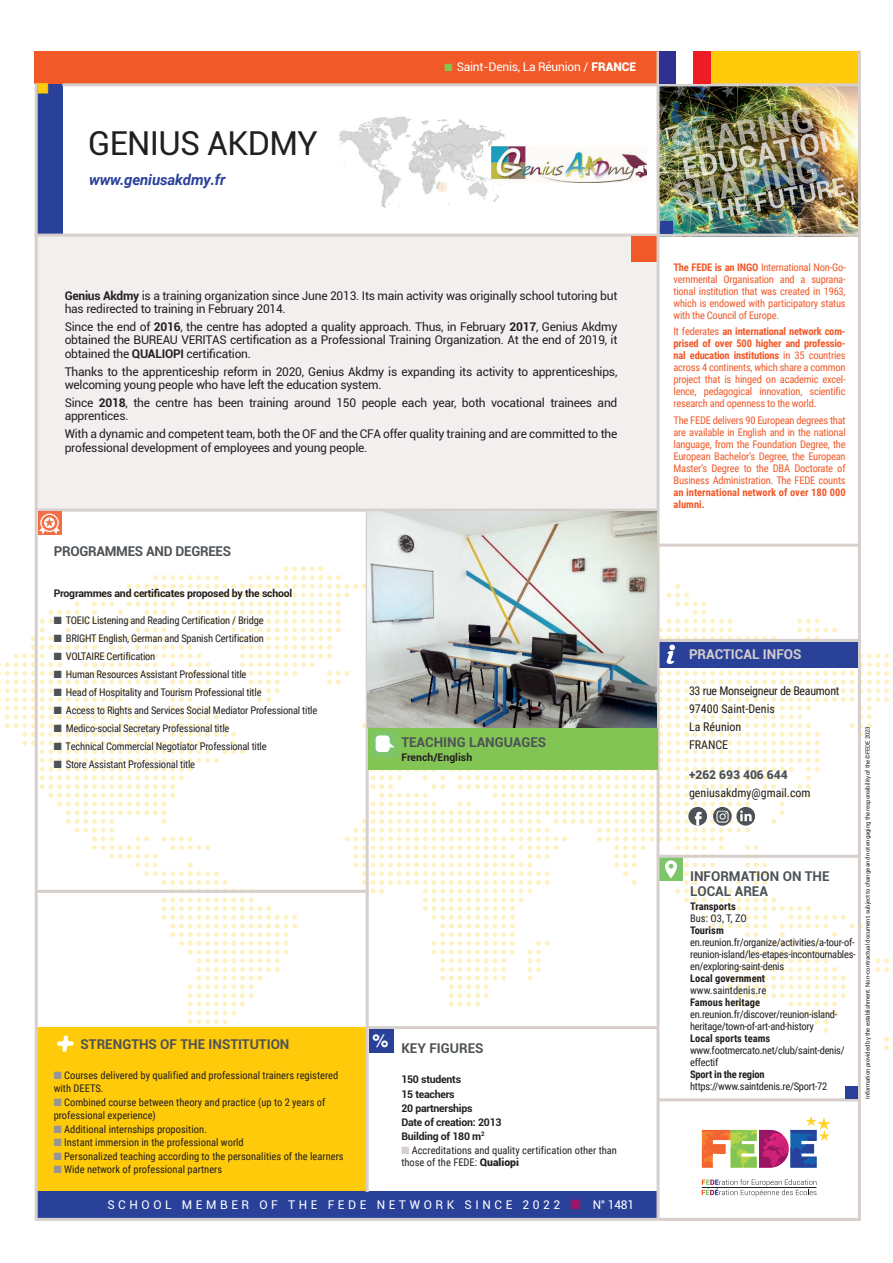
<style>
.page{position:relative;width:893px;height:1263px;background:#fff}
.page>*{position:absolute;margin:0;border:0;box-sizing:border-box;transform-origin:0 0}
.t1{font:33px "Roboto";letter-spacing:-.02em;color:#231f20}
.t2{font:700 18px "Helvetica";color:#fff}
.t3{font:italic 700 15px "Roboto";letter-spacing:-.01em;color:#2a419a}
.t4{font:15px "Zapf Dingbats ITC";color:#feca0a}
.t5{font:700 13.5px/15px "Roboto";color:#4d5256}
.t6{font:700 13.5px "Roboto";letter-spacing:-.02em;color:#4d5256}
.t7{font:700 13.5px "Roboto";color:#d6cfcc}
.t8{font:12px/13.5px "Roboto";letter-spacing:-.02em;color:#231f20}
.t9{font:12px/18px "Roboto Condensed";color:#231f20}
.t10{font:12px "Roboto";letter-spacing:.3em;color:#fff}
.t11{font:12px "Roboto";letter-spacing:-.02em;color:#fff}
.t12{font:900 12px "Roboto";color:#4d5256}
.t13{font:10.5px/12px "Roboto Condensed";letter-spacing:-.02em;color:#231f20}
.t14{font:10.5px/12px "Roboto Condensed";letter-spacing:-.02em;color:#f15929;text-align:justify}
.t15{font:10.5px/13.5px "Roboto Condensed";color:#231f20}
.t16{font:700 10.5px/14.1px "Roboto";letter-spacing:-.02em;color:#231f20}
.t17{font:700 10.5px "Roboto Condensed";color:#231f20}
.t18{font:700 10.5px/12px "Roboto Condensed";color:#f15929}
.t19{font:700 10.5px "Roboto Condensed";letter-spacing:-.02em;color:#231f20}
.t20{font:700 10.5px "Roboto";color:#231f20}
.t21{font:6px "Roboto";letter-spacing:-.02em;color:#231f20}
.s1{color:#83c555}
.s2{font-weight:900}
.s3{font-weight:700}
.s4{color:#4d5256}
.s5{color:#959598}
.s6{color:#d6cfcc}
.s7{font-family:"Roboto";font-weight:900}
.s8{color:#991766}
</style>
<div class="page">
<svg style="left:702px;top:1116px;width:129px;height:51px"></svg>
<svg style="left:702px;top:1179px;width:114px;height:17px"></svg>
<hr style="left:702px;top:1187px;width:114px;height:1px;background:#231f20">
<div style="left:35px;top:51px;width:27px;height:183px;background:#2a419a"></div>
<div style="left:35px;top:51px;width:825px;height:33px;background:#f15929"></div>
<div style="left:659px;top:51px;width:199px;height:33px;background:#feca0a"></div>
<div style="left:36px;top:1027px;width:332px;height:190px;background:#feca0a"></div>
<img style="left:659px;top:86px;width:199px;height:148px">
<div style="left:37px;top:1192px;width:620px;height:26px;background:#2a419a"></div>
<div style="left:36px;top:236px;width:623px;height:275px;background:#f1f0ef"></div>
<hr style="left:35px;top:83px;width:3px;height:1138px;background:#d6cfcc">
<hr style="left:366px;top:510px;width:3px;height:682px;background:#d6cfcc">
<hr style="left:35px;top:1218px;width:826px;height:3px;background:#d6cfcc">
<hr style="left:35px;top:234px;width:825px;height:3px;background:#d6cfcc">
<hr style="left:37px;top:509px;width:621px;height:3px;background:#d6cfcc">
<hr style="left:858px;top:51px;width:3px;height:1169px;background:#d6cfcc">
<svg style="left:38px;top:512px;width:24px;height:23px"></svg>
<div style="left:40px;top:514px;width:19px;height:18px;border:1px solid #fff;border-radius:50%"></div>
<svg style="left:39px;top:517px;width:21px;height:17px"></svg>
<hr style="left:657px;top:1098px;width:202px;height:3px;background:#d6cfcc">
<div style="left:845px;top:1086px;width:13px;height:12px;background:#2a419a"></div>
<div style="left:660px;top:221px;width:12px;height:13px;background:#2a419a"></div>
<div style="left:631px;top:237px;width:26px;height:25px;background:#f15929"></div>
<hr style="left:659px;top:544px;width:200px;height:3px;background:#d6cfcc">
<hr style="left:656px;top:51px;width:3px;height:1168px;background:#d6cfcc">
<hr style="left:62px;top:83px;width:798px;height:3px;background:#d6cfcc">
<div style="left:659px;top:51px;width:17px;height:32px;background:#2e3092"></div>
<div style="left:676px;top:51px;width:17px;height:32px;background:#fff"></div>
<div style="left:693px;top:51px;width:17px;height:32px;background:#ee1d23"></div>
<svg style="left:0;top:566px;width:889px;height:519px"></svg>
<img style="left:368px;top:512px;width:288px;height:215px">
<img style="left:338px;top:116px;width:176px;height:92px">
<img style="left:492px;top:147px;width:154px;height:35px">
<p class="t4" style="left:36px;top:94px;width:13px;rotate:-90deg">■</p>
<h1 class="t1" style="left:88px;top:120px;width:231px">GENIUS AKDMY</h1>
<p class="t3" style="left:89px;top:169px;width:138px">www.geniusakdmy.fr</p>
<p class="t11" style="left:445px;top:58px;width:193px"><span class="s1">■</span> Saint-Denis, La Réunion / <span class="s2">FRANCE</span></p>
<p class="t8" style="left:65px;top:288px;width:554px"><span class="s3">Genius Akdmy</span> is a training organization since June 2013. Its main activity was originally school tutoring but has redirected to training in February 2014.</p>
<p class="t8" style="left:65px;top:319px;width:554px;text-align:justify">Since the end of <span class="s3">2016</span>, the centre has adopted a quality approach. Thus, in February <span class="s3">2017</span>, Genius Akdmy obtained the BUREAU VERITAS certification as a Professional Training Organization. At the end of 2019, it obtained the <span class="s3">QUALIOPI</span> certification.</p>
<p class="t8" style="left:65px;top:364px;width:554px">Thanks to the apprenticeship reform in 2020, Genius Akdmy is expanding its activity to apprenticeships, welcoming young people who have left the education system.</p>
<p class="t8" style="left:65px;top:395px;width:554px">Since <span class="s3">2018</span>, the centre has been training around 150 people each year, both vocational trainees and apprentices.</p>
<p class="t8" style="left:65px;top:427px;width:554px">With a dynamic and competent team, both the OF and the CFA offer quality training and are committed to the professional development of employees and young people.</p>
<p class="t6" style="left:54px;top:541px;width:179px">PROGRAMMES AND DEGREES</p>
<p class="t16" style="left:54px;top:585px;width:240px">Programmes and certificates proposed by the school</p>
<p class="t13" style="left:54px;top:613px;width:211px"><span class="s4">■</span> TOEIC Listening and Reading Certification / Bridge</p>
<p class="t13" style="left:54px;top:631px;width:212px"><span class="s4">■</span> BRIGHT English, German and Spanish Certification</p>
<p class="t13" style="left:54px;top:649px;width:103px"><span class="s4">■</span> VOLTAIRE Certification</p>
<p class="t13" style="left:54px;top:667px;width:194px"><span class="s4">■</span> Human Resources Assistant Professional title</p>
<p class="t13" style="left:54px;top:685px;width:209px"><span class="s4">■</span> Head of Hospitality and Tourism Professional title</p>
<p class="t13" style="left:54px;top:703px;width:265px"><span class="s4">■</span> Access to Rights and Services Social Mediator Professional title</p>
<p class="t13" style="left:54px;top:721px;width:177px"><span class="s4">■</span> Medico-social Secretary Professional title</p>
<p class="t13" style="left:54px;top:739px;width:215px"><span class="s4">■</span> Technical Commercial Negotiator Professional title</p>
<p class="t13" style="left:54px;top:757px;width:143px"><span class="s4">■</span> Store Assistant Professional title</p>
<p class="t5" style="left:401px;top:734px;width:146px">TEACHING LANGUAGES</p>
<p class="t20" style="left:401px;top:750px;width:72px">French/English</p>
<p class="t5" style="left:81px;top:1036px;width:210px">STRENGTHS OF THE INSTITUTION</p>
<p class="t15" style="left:54px;top:1068px;width:286px"><span class="s5">■</span> Courses delivered by qualified and professional trainers registered with DEETS.</p>
<p class="t15" style="left:54px;top:1095px;width:273px"><span class="s5">■</span> Combined course between theory and practice (up to 2 years of professional experience)</p>
<p class="t15" style="left:54px;top:1122px;width:155px"><span class="s5">■</span> Additional internships proposition.</p>
<p class="t15" style="left:54px;top:1135px;width:192px"><span class="s5">■</span> Instant immersion in the professional world</p>
<p class="t15" style="left:54px;top:1149px;width:291px"><span class="s5">■</span> Personalized teaching according to the personalities of the learners</p>
<p class="t15" style="left:54px;top:1162px;width:170px"><span class="s5">■</span> Wide network of professional partners</p>
<h2 class="t2" style="left:372px;top:1029px;width:18px">%</h2>
<p class="t5" style="left:401px;top:1040px;width:84px">KEY FIGURES</p>
<p class="t16" style="left:401px;top:1072px;width:102px">150 students<br>15 teachers<br>20 partnerships<br>Date of creation: 2013<br>Building of 180 m<sup>2</sup></p>
<p class="t15" style="left:401px;top:1144px;width:217px;line-height:12px"><span class="s6">■</span> Accreditations and quality certification other than those of the FEDE: <span class="s7">Qualiopi</span></p>
<p class="t10" style="left:107px;top:1196px;width:528px">SCHOOL MEMBER OF THE FEDE NETWORK SINCE 2022 <span class="s8">■</span> N° 1481</p>
<p class="t14" style="left:673px;top:260px;width:174px"><span class="s3">The FEDE is an INGO</span> International Non-Go&shy;vernmental Organisation and a suprana&shy;tional institution that was created in 1963, which is endowed with participatory status with the Council of Europe.</p>
<p class="t14" style="left:673px;top:325px;width:174px">It federates <span class="s3">an international network com&shy;prised of over 500 higher and professio&shy;nal education institutions</span> in 35 countries across 4 continents, which share a common project that is hinged on academic excel&shy;lence, pedagogical innovation, scientific research and openness to the world.</p>
<p class="t14" style="left:673px;top:413px;width:174px">The FEDE delivers 90 European degrees that are available in English and in the national language, from the Foundation Degree, the European Bachelor’s Degree, the European Master’s Degree to the DBA Doctorate of Business Administration. The FEDE counts</p>
<p class="t18" style="left:673px;top:485px;width:174px">an international network of over 180 000 alumni.</p>
<p class="t7" style="left:689px;top:645px;width:114px">PRACTICAL INFOS</p>
<p class="t9" style="left:689px;top:681px;width:152px">33 rue Monseigneur de Beaumont<br>97400 Saint-Denis<br>La Réunion<br>FRANCE</p>
<p class="t12" style="left:689px;top:766px;width:100px">+262 693 406 644</p>
<p class="t9" style="left:689px;top:783px;width:123px">geniusakdmy@gmail.com</p>
<p class="t5" style="left:690px;top:868px;width:141px">INFORMATION ON THE<br>LOCAL AREA</p>
<p class="t17" style="left:690px;top:899px;width:47px">Transports</p>
<p class="t13" style="left:690px;top:912px;width:58px">Bus: O3, T, ZO</p>
<p class="t17" style="left:690px;top:923px;width:35px">Tourism</p>
<p class="t13" style="left:690px;top:936px;width:167px;text-align:justify">en.reunion.fr/organize/activities/a-tour-of&shy;reunion-island/les-etapes-incontournables&shy;en/exploring-saint-denis</p>
<p class="t17" style="left:690px;top:971px;width:77px">Local government</p>
<p class="t15" style="left:690px;top:983px;width:78px">www.saintdenis.re</p>
<p class="t17" style="left:690px;top:995px;width:71px">Famous heritage</p>
<p class="t13" style="left:690px;top:1008px;width:149px">en.reunion.fr/discover/reunion-island&shy;heritage/town-of-art-and-history</p>
<p class="t17" style="left:690px;top:1031px;width:82px">Local sports teams</p>
<p class="t13" style="left:690px;top:1044px;width:156px">www.footmercato.net/club/saint-denis/ effectif</p>
<p class="t19" style="left:690px;top:1067px;width:76px">Sport in the region</p>
<p class="t13" style="left:690px;top:1080px;width:139px">https://www.saintdenis.re/Sport-72</p>
<p class="t21" style="left:863px;top:1099px;width:374px;rotate:-90deg">Information provided by the establishment. Non-contractual document, subject to change and not engaging the responsibility of the ©FEDE 2023</p>
</div>
